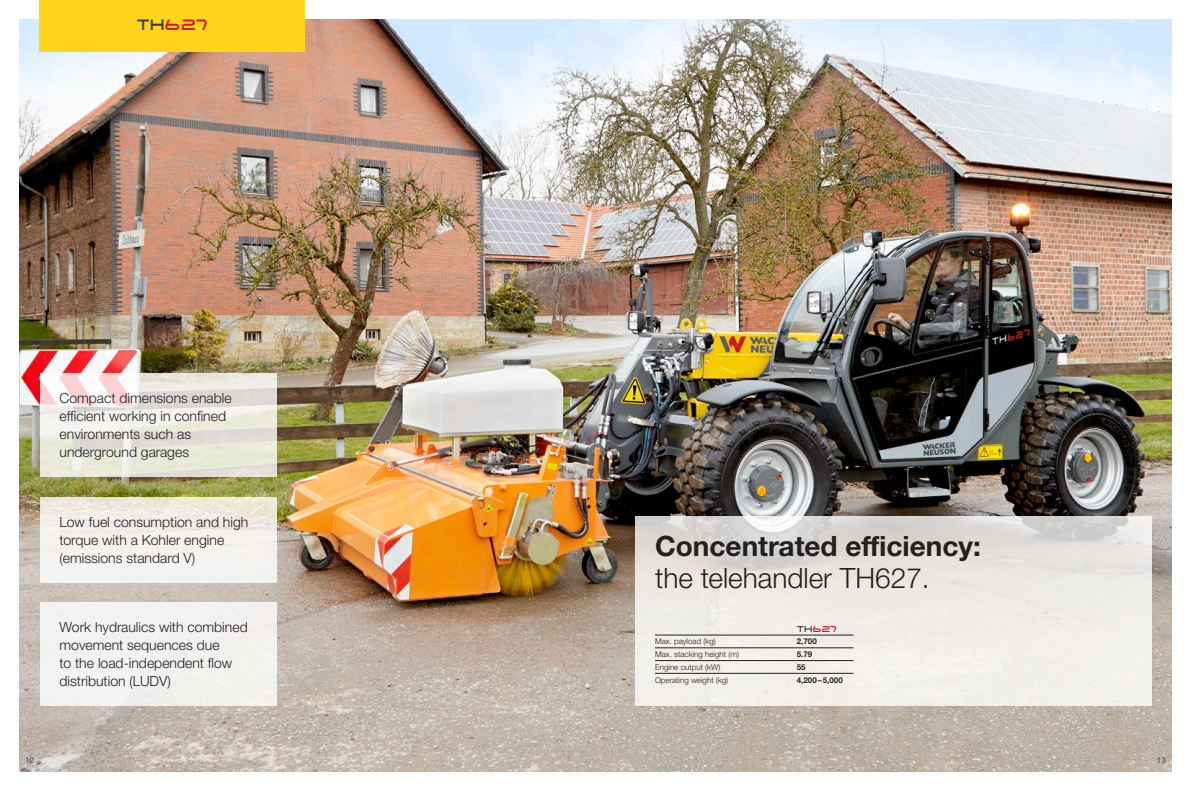
<style>
.page{position:relative;width:1191px;height:791px;background:#fff}
.page>*{position:absolute;margin:0;border:0;box-sizing:border-box;transform-origin:0 0}
.t1{font:700 28px "Helvetica Neue LTW1 G";color:#231f20}
.t2{font:300 28px "Helvetica Neue LTW1 G";color:#231f20}
.t3{font:16px "Wacker Neuson";color:#d7171f}
.t4{font:300 14px/18px "Helvetica Neue LTW1 G";color:#231f20}
.t5{font:9px "Wacker Neuson";color:#d7171f}
.t6{font:300 8px "Helvetica Neue LTW1 G";color:#231f20}
.t7{font:700 8px "Helvetica Neue LTW1 G";color:#231f20}
.s1{color:#3e3e3f}
</style>
<div class="page">
<img style="left:20px;top:20px;width:1151px;height:751px">
<svg style="left:635px;top:516px;width:516px;height:190px;background:#eae7e4"></svg>
<div style="left:40px;top:0;width:265px;height:51px;background:#fed41d"></div>
<hr style="left:655px;top:635px;width:142px;height:1px;background:#231f20">
<hr style="left:797px;top:635px;width:56px;height:1px;background:#231f20">
<hr style="left:655px;top:647px;width:142px;height:1px;background:#231f20">
<hr style="left:797px;top:647px;width:56px;height:1px;background:#231f20">
<hr style="left:655px;top:660px;width:142px;height:1px;background:#231f20">
<hr style="left:797px;top:660px;width:56px;height:1px;background:#231f20">
<hr style="left:655px;top:673px;width:142px;height:1px;background:#231f20">
<hr style="left:797px;top:673px;width:56px;height:1px;background:#231f20">
<div style="left:40px;top:602px;width:236px;height:104px;background:#f3f1f0"></div>
<svg style="left:40px;top:373px;width:236px;height:104px"></svg>
<div style="left:40px;top:497px;width:236px;height:85px;background:linear-gradient(to bottom,#eee9de,#f6f5f6)"></div>
<p class="t3" style="left:137px;top:18px;width:72px"><span class="s1">TH</span>627</p>
<p class="t4" style="left:60px;top:389px;width:174px">Compact dimensions enable efficient working in confined environments such as underground garages</p>
<p class="t4" style="left:60px;top:512px;width:190px">Low fuel consumption and high torque with a Kohler engine (emissions standard V)</p>
<p class="t4" style="left:60px;top:618px;width:190px">Work hydraulics with combined movement sequences due<br>to the load-independent flow distribution (LUDV)</p>
<h1 class="t1" style="left:655px;top:529px;width:327px">Concentrated efficiency:</h1>
<h1 class="t2" style="left:655px;top:561px;width:276px">the telehandler TH627.</h1>
<p class="t5" style="left:797px;top:624px;width:41px"><span class="s1">TH</span>627</p>
<p class="t6" style="left:655px;top:636px;width:62px">Max. payload (kg)</p>
<p class="t7" style="left:797px;top:636px;width:22px">2,700</p>
<p class="t6" style="left:655px;top:649px;width:85px">Max. stacking height (m)</p>
<p class="t7" style="left:797px;top:649px;width:17px">5.79</p>
<p class="t6" style="left:655px;top:662px;width:67px">Engine output (kW)</p>
<p class="t7" style="left:797px;top:662px;width:10px">55</p>
<p class="t6" style="left:655px;top:675px;width:75px">Operating weight (kg)</p>
<p class="t7" style="left:797px;top:675px;width:48px">4,200–5,000</p>
<p class="t6" style="left:25px;top:755px;width:10px">12</p>
<p class="t6" style="left:1157px;top:755px;width:10px">13</p>
</div>
